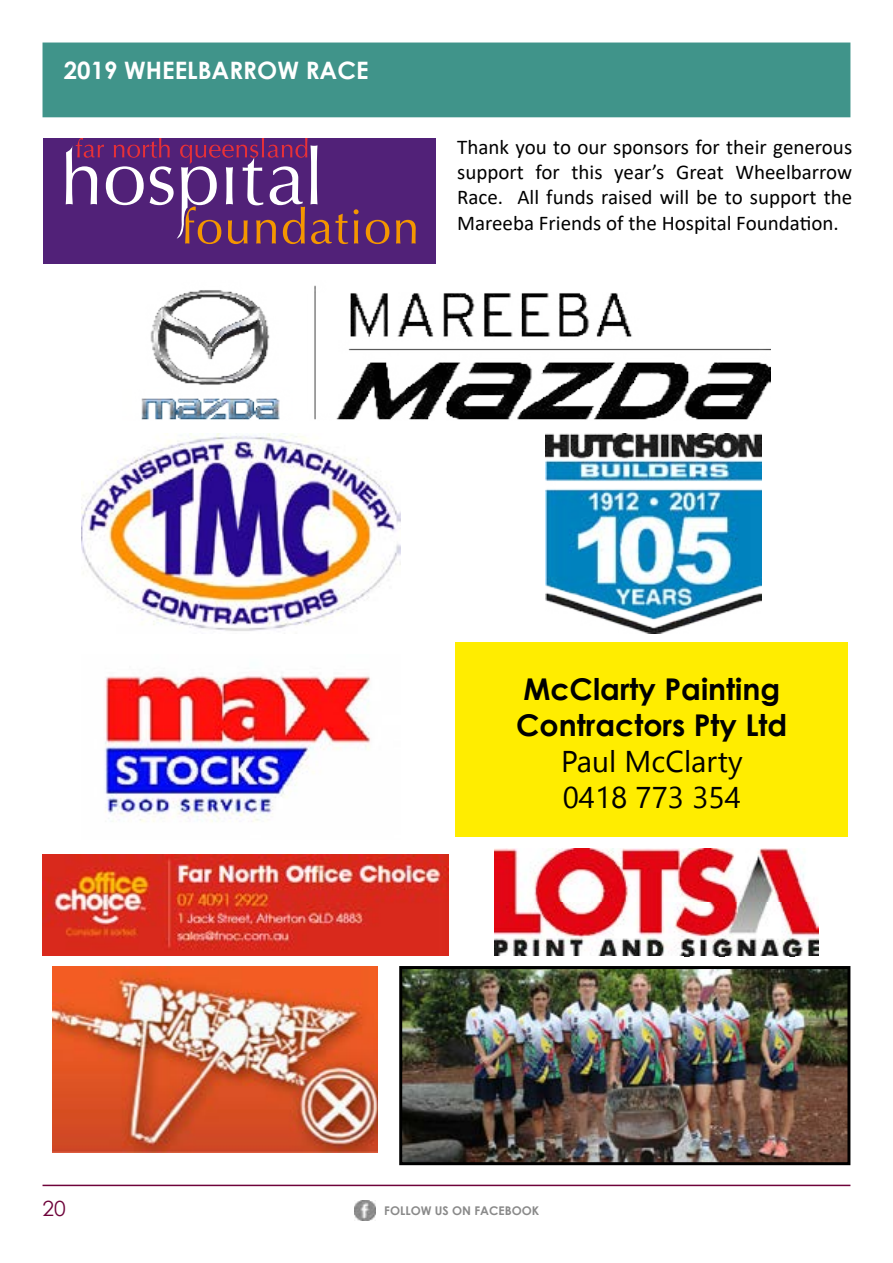
<style>
.page{position:relative;width:893px;height:1263px;background:#fff}
.page>*{position:absolute;margin:0;border:0;box-sizing:border-box;transform-origin:0 0}
.t1{font:700 30px/36px "Century Gothic";color:#000}
.t2{font:30px/36px "Segoe UI Historic";color:#000}
.t3{font:700 24px "Century Gothic";color:#fff}
.t4{font:21px/25.2px "Calibri";color:#000;text-align:justify}
.t5{font:21px "Century Gothic";color:#6e033a}
.t6{font:700 12px "Century Gothic";color:#8a8a8a}
</style>
<div class="page">
<hr style="left:43px;top:1185px;width:807px;height:1px;background:#6e033a">
<img style="left:355px;top:1200px;width:20px;height:20px">
<div style="left:43px;top:43px;width:807px;height:74px;background:#40948a"></div>
<div style="left:43px;top:138px;width:393px;height:125px;background:#512178"></div>
<svg style="left:354px;top:209px;width:5px;height:35px"></svg>
<svg style="left:366px;top:220px;width:23px;height:24px"></svg>
<svg style="left:396px;top:220px;width:20px;height:24px"></svg>
<svg style="left:66px;top:138px;width:282px;height:106px"></svg>
<img style="left:141px;top:285px;width:629px;height:135px">
<img style="left:81px;top:434px;width:319px;height:197px">
<img style="left:546px;top:434px;width:216px;height:200px">
<img style="left:105px;top:675px;width:266px;height:147px">
<img style="left:43px;top:855px;width:405px;height:100px">
<div style="left:455px;top:642px;width:393px;height:195px;background:#ffed00"></div>
<img style="left:52px;top:966px;width:325px;height:186px">
<img style="left:403px;top:970px;width:443px;height:191px">
<div style="left:399px;top:966px;width:451px;height:199px;border:3px solid #000"></div>
<img style="left:494px;top:848px;width:324px;height:109px">
<p class="t3" style="left:64px;top:52px;width:306px">2019 WHEELBARROW RACE</p>
<p class="t4" style="left:457px;top:134px;width:397px">Thank you to our sponsors for their generous support for this year’s Great Wheelbarrow Race. All funds raised will be to support the Mareeba Friends of the Hospital Foundation.</p>
<h1 class="t1" style="left:516px;top:670px;width:273px">McClarty Painting<br>Contractors Pty Ltd</h1>
<h1 class="t2" style="left:561px;top:743px;width:183px">Paul McClarty<br>0418 773 354</h1>
<p class="t5" style="left:43px;top:1193px;width:25px">20</p>
<p class="t6" style="left:384px;top:1201px;width:157px">FOLLOW US ON FACEBOOK</p>
</div>
